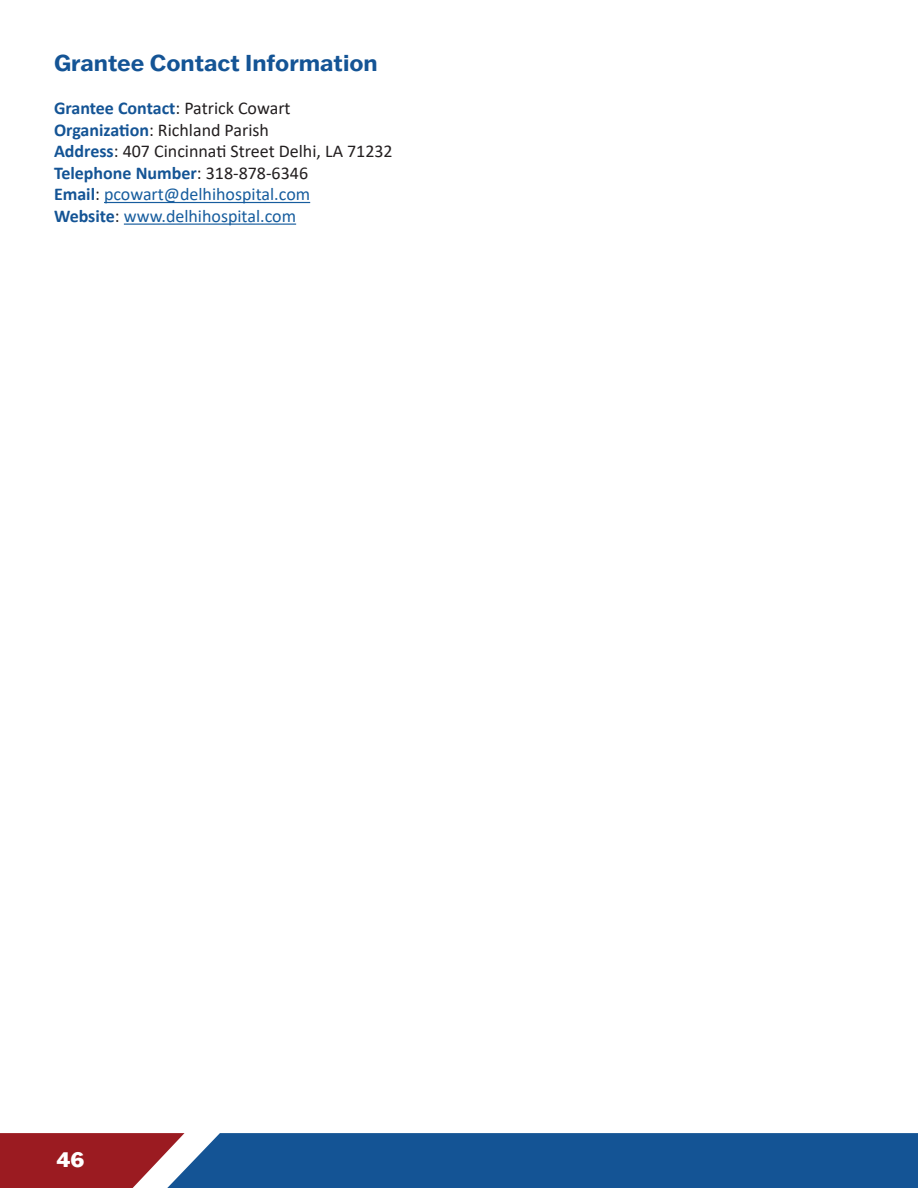
<style>
.page{position:relative;width:918px;height:1188px;background:#fff}
.page>*{position:absolute;margin:0;border:0;box-sizing:border-box;transform-origin:0 0}
.t1{font:700 22.5px "Franklin Gothic ATF";color:#145495}
.t2{font:800 21px "Franklin Gothic ATF";color:#fff}
.Body{font:18px "Calibri";color:#231f20}
.Body-2{font:18px "Calibri";color:#175d9e}
.Body-3{font:700 18px "Calibri";color:#145495}
.s1{font-weight:400;color:#231f20}
.s2{font-weight:700;color:#145495}
.s3{color:#231f20}
</style>
<div class="page">
<svg style="left:0;top:1133px;width:918px;height:55px;background:#345084"></svg>
<hr style="left:104px;top:202px;width:206px;height:1px;background:#175d9e">
<hr style="left:124px;top:224px;width:172px;height:1px;background:#175d9e">
<h2 class="t1" style="left:54px;top:48px;width:325px">Grantee Contact Information</h2>
<p class="Body-3" style="left:54px;top:95px;width:238px">Grantee Contact<span class="s1">: Patrick Cowart</span></p>
<p class="Body" style="left:54px;top:117px;width:217px"><span class="s2">Organization</span>: Richland Parish</p>
<p class="Body" style="left:54px;top:139px;width:340px"><span class="s2">Address</span>: 407 Cincinnati Street Delhi, LA 71232</p>
<p class="Body-3" style="left:54px;top:160px;width:256px">Telephone Number<span class="s1">: 318-878-6346</span></p>
<p class="Body-2" style="left:54px;top:182px;width:258px"><span class="s2">Email</span><span class="s3">:</span> pcowart@delhihospital.com</p>
<p class="Body-2" style="left:54px;top:204px;width:244px"><span class="s2">Website</span><span class="s3">:</span> www.delhihospital.com</p>
<p class="t2" style="left:57px;top:1145px;width:29px">46</p>
</div>
